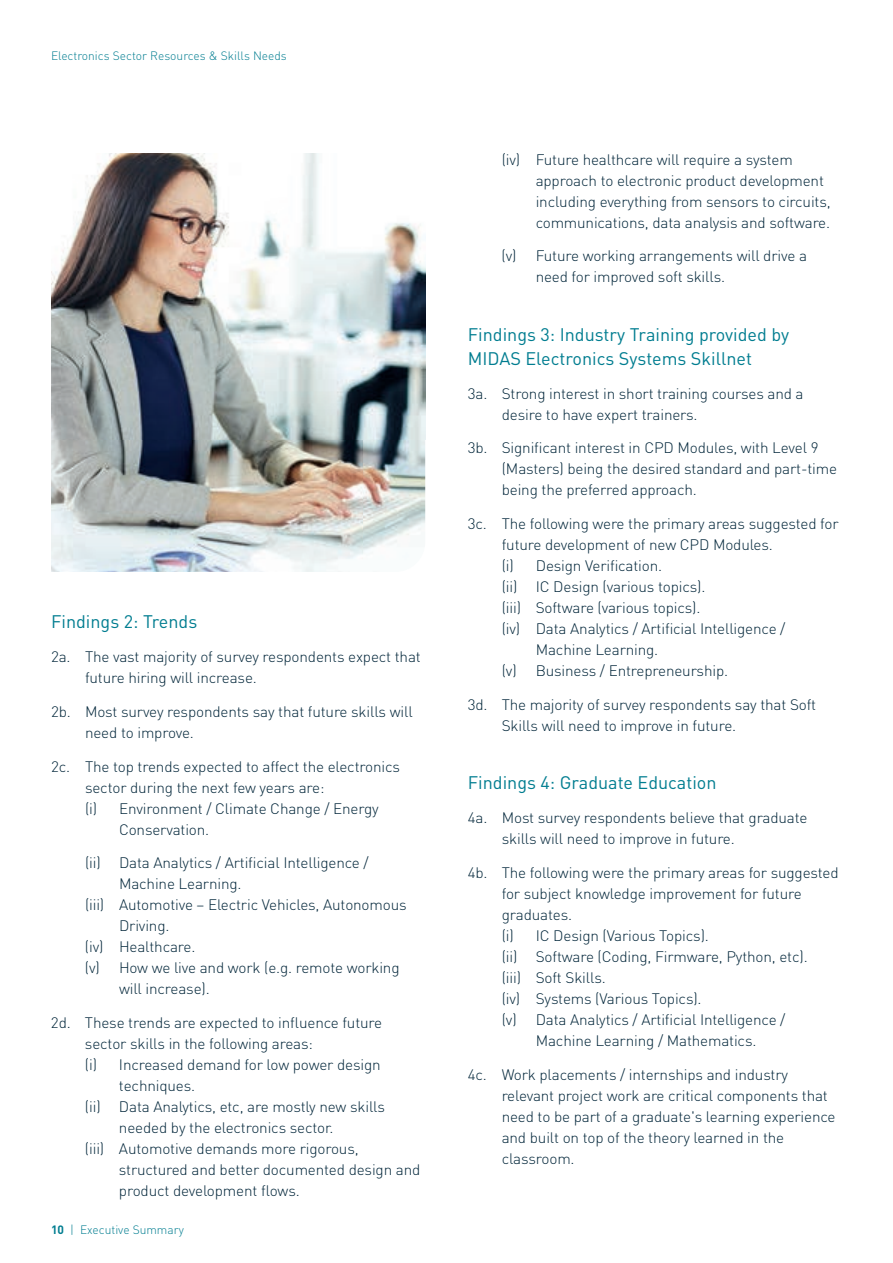
<style>
.page{position:relative;width:893px;height:1263px;background:#fff}
.page>*{position:absolute;margin:0;border:0;box-sizing:border-box;transform-origin:0 0}
.t1{font:18px/24px "DIN Pro";color:#007d90}
.t2{font:300 15px/21px "DIN Pro";letter-spacing:-.01em;color:#002539}
.t3{font:300 12px "DIN Pro";color:#007d90}
.s1{font-weight:700}
</style>
<div class="page">
<img style="left:362px;top:439px;width:63px;height:116px">
<img style="left:51px;top:439px;width:311px;height:133px">
<img style="left:51px;top:153px;width:374px;height:286px">
<p class="t3" style="left:51px;top:48px;width:237px">Electronics Sector Resources &amp; Skills Needs</p>
<p class="t1" style="left:51px;top:609px;width:148px">Findings 2: Trends</p>
<p class="t2" style="left:85px;top:645px;width:337px;text-indent:-34px">2a. The vast majority of survey respondents expect that future hiring will increase.</p>
<p class="t2" style="left:85px;top:700px;width:329px;text-indent:-34px">2b. Most survey respondents say that future skills will need to improve.</p>
<p class="t2" style="left:51px;top:755px;width:350px">2c. The top trends expected to affect the electronics</p>
<p class="t2" style="left:85px;top:776px;width:241px">sector during the next few years are:</p>
<p class="t2" style="left:85px;top:797px;width:295px">(i) Environment / Climate Change / Energy</p>
<p class="t2" style="left:119px;top:818px;width:92px">Conservation.</p>
<p class="t2" style="left:85px;top:852px;width:285px">(ii) Data Analytics / Artificial Intelligence /</p>
<p class="t2" style="left:119px;top:873px;width:124px">Machine Learning.</p>
<p class="t2" style="left:85px;top:894px;width:323px">(iii) Automotive – Electric Vehicles, Autonomous</p>
<p class="t2" style="left:119px;top:915px;width:52px">Driving.</p>
<p class="t2" style="left:85px;top:936px;width:112px">(iv) Healthcare.</p>
<p class="t2" style="left:85px;top:957px;width:316px">(v) How we live and work (e.g. remote working</p>
<p class="t2" style="left:119px;top:978px;width:92px">will increase).</p>
<p class="t2" style="left:51px;top:1011px;width:333px">2d. These trends are expected to influence future</p>
<p class="t2" style="left:85px;top:1032px;width:230px">sector skills in the following areas:</p>
<p class="t2" style="left:85px;top:1053px;width:297px">(i) Increased demand for low power design</p>
<p class="t2" style="left:119px;top:1074px;width:78px">techniques.</p>
<p class="t2" style="left:85px;top:1095px;width:302px">(ii) Data Analytics, etc, are mostly new skills</p>
<p class="t2" style="left:119px;top:1116px;width:216px">needed by the electronics sector.</p>
<p class="t2" style="left:85px;top:1137px;width:275px">(iii) Automotive demands more rigorous,</p>
<p class="t2" style="left:119px;top:1158px;width:303px">structured and better documented design and</p>
<p class="t2" style="left:119px;top:1179px;width:182px">product development flows.</p>
<p class="t3" style="left:51px;top:1221px;width:134px"><span class="s1">10</span> | Executive Summary</p>
<p class="t2" style="left:536px;top:148px;width:297px;text-indent:-34px">(iv) Future healthcare will require a system approach to electronic product development including everything from sensors to circuits, communications, data analysis and software.</p>
<p class="t2" style="left:536px;top:245px;width:273px;text-indent:-34px">(v) Future working arrangements will drive a need for improved soft skills.</p>
<p class="t1" style="left:468px;top:322px;width:323px">Findings 3: Industry Training provided by<br>MIDAS Electronics Systems Skillnet</p>
<p class="t2" style="left:502px;top:382px;width:303px;text-indent:-34px">3a. Strong interest in short training courses and a desire to have expert trainers.</p>
<p class="t2" style="left:502px;top:437px;width:337px;text-indent:-34px">3b. Significant interest in CPD Modules, with Level 9 (Masters) being the desired standard and part-time being the preferred approach.</p>
<p class="t2" style="left:468px;top:513px;width:372px">3c. The following were the primary areas suggested for</p>
<p class="t2" style="left:502px;top:534px;width:273px">future development of new CPD Modules.</p>
<p class="t2" style="left:502px;top:555px;width:162px">(i) Design Verification.</p>
<p class="t2" style="left:502px;top:576px;width:205px">(ii) IC Design (various topics).</p>
<p class="t2" style="left:502px;top:597px;width:200px">(iii) Software (various topics).</p>
<p class="t2" style="left:502px;top:618px;width:285px">(iv) Data Analytics / Artificial Intelligence /</p>
<p class="t2" style="left:536px;top:639px;width:124px">Machine Learning.</p>
<p class="t2" style="left:502px;top:660px;width:228px">(v) Business / Entrepreneurship.</p>
<p class="t2" style="left:502px;top:693px;width:316px;text-indent:-34px">3d. The majority of survey respondents say that Soft<br>Skills will need to improve in future.</p>
<p class="t1" style="left:468px;top:770px;width:250px">Findings 4: Graduate Education</p>
<p class="t2" style="left:502px;top:807px;width:307px;text-indent:-34px">4a. Most survey respondents believe that graduate skills will need to improve in future.</p>
<p class="t2" style="left:468px;top:861px;width:372px">4b. The following were the primary areas for suggested</p>
<p class="t2" style="left:502px;top:882px;width:301px">for subject knowledge improvement for future</p>
<p class="t2" style="left:502px;top:903px;width:72px">graduates.</p>
<p class="t2" style="left:502px;top:924px;width:209px">(i) IC Design (Various Topics).</p>
<p class="t2" style="left:502px;top:945px;width:307px">(ii) Software (Coding, Firmware, Python, etc).</p>
<p class="t2" style="left:502px;top:966px;width:106px">(iii) Soft Skills.</p>
<p class="t2" style="left:502px;top:987px;width:201px">(iv) Systems (Various Topics).</p>
<p class="t2" style="left:502px;top:1008px;width:285px">(v) Data Analytics / Artificial Intelligence /</p>
<p class="t2" style="left:536px;top:1029px;width:222px">Machine Learning / Mathematics.</p>
<p class="t2" style="left:502px;top:1063px;width:335px;text-indent:-34px">4c. Work placements / internships and industry relevant project work are critical components that need to be part of a graduate's learning experience and built on top of the theory learned in the classroom.</p>
</div>
